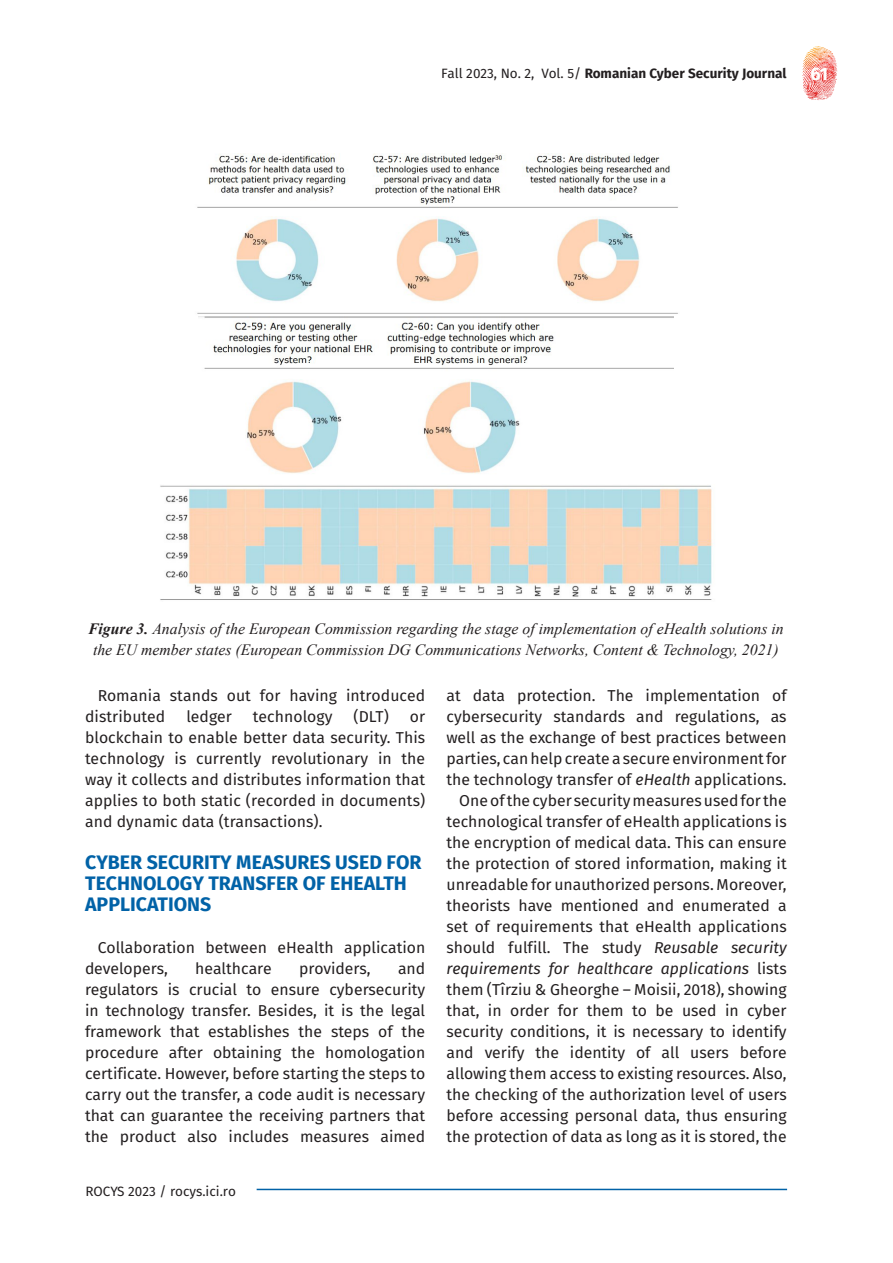
<style>
.page{position:relative;width:893px;height:1263px;background:#fff}
.page>*{position:absolute;margin:0;border:0;box-sizing:border-box;transform-origin:0 0}
.Capitol{font:700 19.5px/21px "Fira Sans";color:#0162a7}
.t1{font:700 18px "Fira Sans";color:#fff}
.Body_Text{font:15.75px/21px "Fira Sans";color:#231f20;text-align:justify}
.t2{font:italic 15.75px/21px "Times New Roman";color:#231f20;text-align:center}
.t3{font:700 13.5px "Fira Sans";color:#231f20}
.t4{font:13.5px "Fira Sans";color:#231f20}
.s1{font-weight:400}
.s2{font-weight:700}
.s3{font-style:italic}
</style>
<div class="page">
<svg style="left:809px;top:46px;width:23px;height:6px"></svg>
<hr style="left:257px;top:1189px;width:530px;height:1px;background:#0162a7">
<img style="left:197px;top:153px;width:481px;height:161px">
<img style="left:198px;top:316px;width:476px;height:158px">
<img style="left:160px;top:485px;width:553px;height:115px">
<p class="t3" style="left:441px;top:63px;width:347px"><span class="s1">Fall 2023, No. 2, Vol. 5/</span> Romanian Cyber Security Journal</p>
<p class="t1" style="left:810px;top:61px;width:19px">61</p>
<p class="t2" style="left:88px;top:618px;width:697px"><span class="s2">Figure 3.</span> Analysis of the European Commission regarding the stage of implementation of eHealth solutions in the EU member states (European Commission DG Communications Networks, Content &amp; Technology, 2021)</p>
<p class="Body_Text" style="left:85px;top:686px;width:342px;text-indent:13px">Romania stands out for having introduced distributed</p>
<p class="Body_Text" style="left:446px;top:686px;width:342px">at data protection. The implementation of cybersecurity standards and regulations, as well as the exchange of best practices between parties, can help create a secure environment for the technology transfer of <span class="s3">eHealth</span> applications.</p>
<p class="Body_Text" style="left:446px;top:791px;width:342px;text-indent:13px">One of the cyber security measures used for the technological transfer of eHealth applications is the encryption of medical data. This can ensure the protection of stored information, making it unreadable for unauthorized persons. Moreover, theorists have mentioned and enumerated a set of requirements that eHealth applications should fulfill. The study <span class="s3">Reusable security requirements for healthcare applications</span> lists them (Tîrziu &amp; Gheorghe – Moisii, 2018), showing that, in order for them to be used in cyber security conditions, it is necessary to identify and verify the identity of all users before allowing them access to existing resources. Also, the checking of the authorization level of users before accessing personal data, thus ensuring the protection of data as long as it is stored, the</p>
<p class="Body_Text" style="left:186px;top:707px;width:47px">ledger</p>
<p class="Body_Text" style="left:253px;top:707px;width:81px">technology</p>
<p class="Body_Text" style="left:354px;top:707px;width:37px">(DLT)</p>
<p class="Body_Text" style="left:85px;top:707px;width:342px;text-indent:325px">or blockchain to enable better data security. This technology is currently revolutionary in the way it collects and distributes information that applies to both static (recorded in documents) and dynamic data (transactions).</p>
<p class="Capitol" style="left:85px;top:853px;width:338px">CYBER SECURITY MEASURES USED FOR<br>TECHNOLOGY TRANSFER OF EHEALTH<br>APPLICATIONS</p>
<p class="Body_Text" style="left:85px;top:938px;width:342px;text-indent:13px">Collaboration between eHealth application developers,</p>
<p class="Body_Text" style="left:195px;top:959px;width:78px">healthcare</p>
<p class="Body_Text" style="left:299px;top:959px;width:73px">providers,</p>
<p class="Body_Text" style="left:85px;top:959px;width:342px;text-indent:313px">and regulators is crucial to ensure cybersecurity in technology transfer. Besides, it is the legal framework that establishes the steps of the procedure after obtaining the homologation certificate. However, before starting the steps to carry out the transfer, a code audit is necessary that can guarantee the receiving partners that the product also includes measures aimed</p>
<p class="t4" style="left:85px;top:1181px;width:152px">ROCYS 2023 / rocys.ici.ro</p>
</div>
